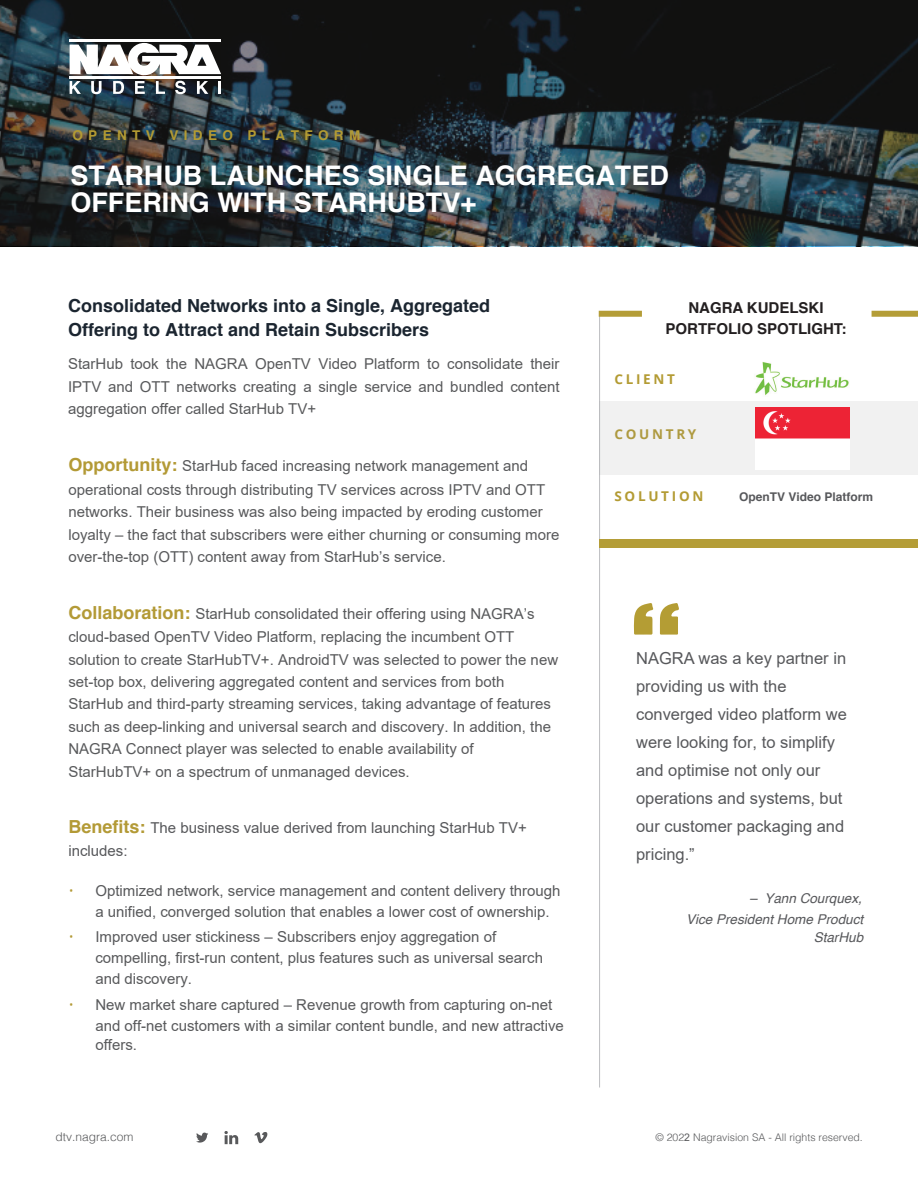
<style>
.page{position:relative;width:918px;height:1188px;background:#fff}
.page>*{position:absolute;margin:0;border:0;box-sizing:border-box;transform-origin:0 0}
.t1{font:700 27px/27px "Helvetica";color:#fff}
.t2{font:700 18px/24px "Helvetica";color:#1b2530}
.t3{font:16.5px/28px "Arial";color:#57585b}
.t4{font:15px/22.6px "Arial";color:#58595b}
.t5{font:15px/23.5px "Arial";color:#57585b}
.t6{font:700 15px/21px "Helvetica";color:#231f20;text-align:center}
.t7{font:italic 13.5px/21px "Helvetica";color:#57585b;text-align:right}
.t8{font:700 13.5px "Open Sans";letter-spacing:.2em;color:#b39b33}
.t9{font:700 13.5px "Helvetica";letter-spacing:.4em;color:#b39b33}
.t10{font:700 12px "Helvetica";color:#57585b}
.t11{font:300 12px "Helvetica";color:#58595b}
.t12{font:300 10.5px "Helvetica";color:#58595b}
.s1{font-style:inherit}
.s2{font-family:"Helvetica";font-weight:700;font-size:18px;color:#b39a36}
.s3{font-family:"Open Sans";font-weight:300;color:#b39a36}
.s4{font-family:"Arial";font-weight:400}
</style>
<div class="page">
<svg style="left:0;top:1px;width:918px;height:245px;background:#232d31"></svg>
<hr style="left:599px;top:314px;width:1px;height:774px;background:#bcbdc0">
<div style="left:599px;top:402px;width:319px;height:73px;background:#f1f1f1"></div>
<div style="left:599px;top:539px;width:319px;height:9px;background:#b49d37"></div>
<div style="left:872px;top:311px;width:46px;height:6px;background:#b49d37"></div>
<div style="left:599px;top:311px;width:43px;height:6px;background:#b49d37"></div>
<img style="left:755px;top:362px;width:94px;height:34px">
<img style="left:755px;top:407px;width:94px;height:63px">
<svg style="left:196px;top:1133px;width:12px;height:10px"></svg>
<svg style="left:224px;top:1131px;width:14px;height:13px"></svg>
<svg style="left:254px;top:1132px;width:13px;height:11px"></svg>
<svg style="left:70px;top:81px;width:11px;height:13px"></svg>
<svg style="left:91px;top:81px;width:11px;height:13px"></svg>
<svg style="left:113px;top:81px;width:11px;height:13px"></svg>
<svg style="left:135px;top:81px;width:10px;height:13px"></svg>
<svg style="left:156px;top:81px;width:9px;height:13px"></svg>
<svg style="left:175px;top:81px;width:11px;height:13px"></svg>
<svg style="left:197px;top:81px;width:11px;height:13px"></svg>
<svg style="left:218px;top:81px;width:3px;height:13px"></svg>
<svg style="left:70px;top:43px;width:151px;height:32px"></svg>
<hr style="left:70px;top:39px;width:151px;height:3px;background:#fff">
<hr style="left:70px;top:76px;width:151px;height:3px;background:#fff">
<svg style="left:634px;top:603px;width:20px;height:32px"></svg>
<svg style="left:660px;top:603px;width:19px;height:32px"></svg>
<p class="t9" style="left:72px;top:124px;width:290px">OPENTV VIDEO PLATFORM</p>
<h1 class="t1" style="left:70px;top:162px;width:600px"><span class="s1">S</span>TARHUB LAUNCHES SINGLE AGGREGATED<br>OFFERING WITH STARHUBTV+</h1>
<p class="t2" style="left:68px;top:294px;width:424px">Consolidated Networks into a Single, Aggregated<br>Offering to Attract and Retain Subscribers</p>
<p class="t4" style="left:68px;top:353px;width:493px;text-align:justify">StarHub took the NAGRA OpenTV Video Platform to consolidate their IPTV and OTT networks creating a single service and bundled content aggregation offer called StarHub TV+</p>
<p class="t4" style="left:68px;top:454px;width:493px"><span class="s2">Opportunity:</span> StarHub faced increasing network management and operational costs through distributing TV services across IPTV and OTT networks. Their business was also being impacted by eroding customer loyalty – the fact that subscribers were either churning or consuming more over-the-top (OTT) content away from StarHub’s service.</p>
<p class="t4" style="left:68px;top:602px;width:491px"><span class="s2">Collaboration:</span> StarHub consolidated their offering using NAGRA’s cloud-based OpenTV Video Platform, replacing the incumbent OTT solution to create StarHubTV+. AndroidTV was selected to power the new set-top box, delivering aggregated content and services from both StarHub and third-party streaming services, taking advantage of features such as deep-linking and universal search and discovery. In addition, the NAGRA Connect player was selected to enable availability of StarHubTV+ on a spectrum of unmanaged devices.</p>
<p class="t5" style="left:68px;top:816px;width:460px"><span class="s2">Bene</span><span class="s2">f</span><span class="s2">its:</span> The business value derived from launching StarHub TV+ includes:</p>
<p class="t4" style="left:95px;top:880px;width:467px;line-height:21px;text-indent:-27px"><span class="s3">•</span> Optimized network, service management and content delivery through a unified, converged solution that enables a lower cost of ownership.</p>
<p class="t4" style="left:95px;top:926px;width:449px;line-height:21px;text-indent:-27px"><span class="s3">•</span> Improved user stickiness – Subscribers enjoy aggregation of compelling, first-run content, plus features such as universal search and discovery.</p>
<p class="t4" style="left:95px;top:994px;width:470px;line-height:21px;text-indent:-27px"><span class="s3">•</span> New market share captured – Revenue growth from capturing on-net and off-net customers with a similar content bundle, and new attractive</p>
<p class="t4" style="left:95px;top:1033px;width:43px">offers.</p>
<p class="t6" style="left:666px;top:297px;width:182px">NAGRA KUDELSKI<br>PORTFOLIO SPOTLIGHT:</p>
<p class="t8" style="left:615px;top:370px;width:62px">CLIENT</p>
<p class="t8" style="left:615px;top:424px;width:83px">COUNTRY</p>
<p class="t8" style="left:615px;top:487px;width:90px">SOLUTION</p>
<p class="t10" style="left:739px;top:487px;width:136px">OpenTV Video Platform</p>
<p class="t3" style="left:636px;top:644px;width:212px">NAGRA was a key partner in providing us with the converged video platform we were looking for, to simplify and optimise not only our operations and systems, but our customer packaging and pricing.”</p>
<p class="t7" style="left:686px;top:888px;width:179px">– Yann Courquex,<br>Vice President Home Product</p>
<p class="t7" style="left:814px;top:927px;width:51px">StarHub</p>
<p class="t11" style="left:55px;top:1126px;width:80px">dtv.nagra.com</p>
<p class="t12" style="left:656px;top:1129px;width:209px">© 202<span class="s4">2</span> Nagravision SA - All rights reserved.</p>
</div>
